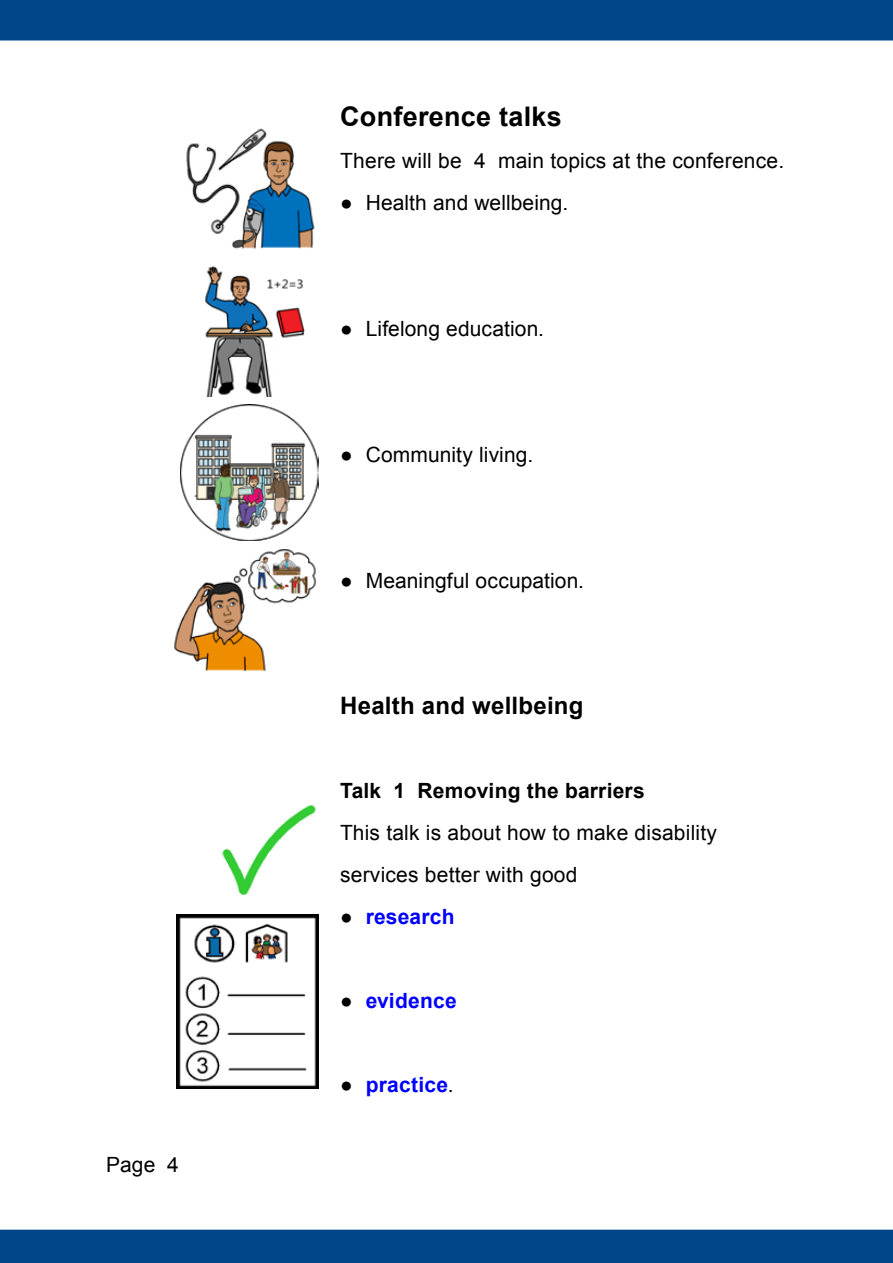
<style>
.page{position:relative;width:893px;height:1263px;background:#fff}
.page>*{position:absolute;margin:0;border:0;box-sizing:border-box;transform-origin:0 0}
.t1{font:700 27px "Arial";letter-spacing:.01em;color:#000}
.t2{font:700 24px "Arial";letter-spacing:.01em;color:#000}
.t3{font:21px/42px "Arial";letter-spacing:.01em;color:#000}
.t4{font:700 21px "Arial";letter-spacing:.01em;color:#00f}
.t5{font:700 21px "Arial";letter-spacing:.01em;color:#000}
.s1{font-weight:400;color:#000}
</style>
<div class="page">
<div style="left:0;top:0;width:893px;height:40px;background:#01468b"></div>
<div style="left:0;top:1230px;width:893px;height:33px;background:#01468b"></div>
<img style="left:186px;top:128px;width:129px;height:121px">
<img style="left:205px;top:266px;width:100px;height:131px">
<img style="left:180px;top:404px;width:139px;height:136px">
<img style="left:174px;top:549px;width:142px;height:123px">
<img style="left:222px;top:804px;width:94px;height:92px">
<img style="left:176px;top:914px;width:143px;height:175px">
<p class="t3" style="left:106px;top:1144px;width:74px">Page 4</p>
<h2 class="t1" style="left:340px;top:98px;width:223px">Conference talks</h2>
<p class="t3" style="left:340px;top:140px;width:446px">There will be 4 main topics at the conference.</p>
<p class="t3" style="left:340px;top:182px;width:230px">● Health and wellbeing.</p>
<p class="t3" style="left:340px;top:308px;width:205px">● Lifelong education.</p>
<p class="t3" style="left:340px;top:434px;width:194px">● Community living.</p>
<p class="t3" style="left:340px;top:560px;width:245px">● Meaningful occupation.</p>
<h2 class="t2" style="left:340px;top:690px;width:245px">Health and wellbeing</h2>
<h3 class="t5" style="left:340px;top:777px;width:306px">Talk 1 Removing the barriers</h3>
<p class="t3" style="left:340px;top:812px;width:378px">This talk is about how to make disability services better with good</p>
<p class="t4" style="left:340px;top:903px;width:116px"><span class="s1">●</span> research</p>
<p class="t4" style="left:340px;top:987px;width:118px"><span class="s1">●</span> evidence</p>
<p class="t4" style="left:340px;top:1071px;width:115px"><span class="s1">●</span> practice<span class="s1">.</span></p>
</div>
